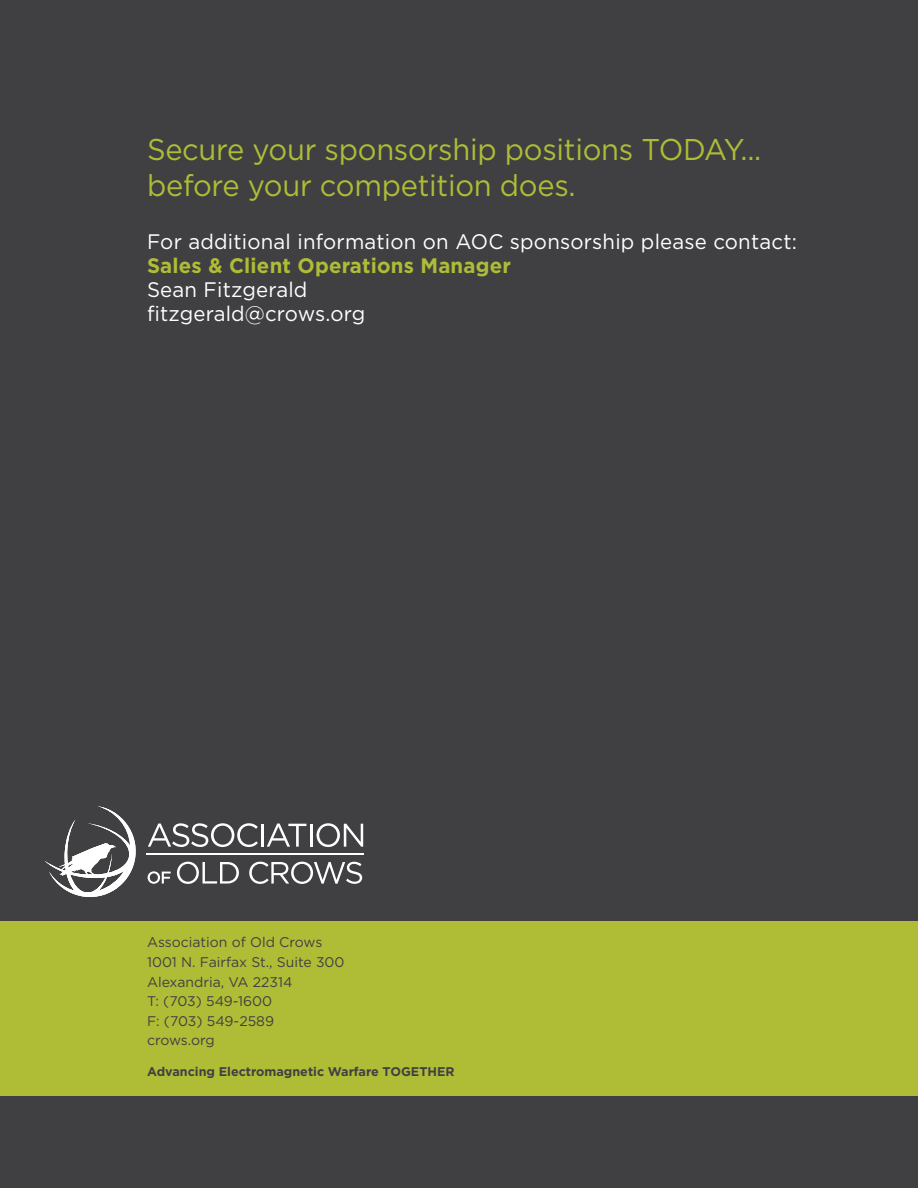
<style>
.page{position:relative;width:918px;height:1188px;background:#404042}
.page>*{position:absolute;margin:0;border:0;box-sizing:border-box;transform-origin:0 0}
.t1{font:30px/36px "Gotham";letter-spacing:-.01em;color:#afbc36}
.t2{font:21px/24px "Gotham";letter-spacing:.01em;color:#fff}
.t3{font:700 21px "Gotham";letter-spacing:.01em;color:#afbc36}
.t4{font:13.95px/19.5px "Gotham";color:#404042}
.t5{font:700 12.6px "Gotham";color:#404042}
</style>
<div class="page">
<div style="left:0;top:921px;width:918px;height:175px;background:#afbc36"></div>
<svg style="left:148px;top:823px;width:110px;height:24px"></svg>
<hr style="left:261px;top:824px;width:3px;height:23px;background:#fff">
<svg style="left:267px;top:824px;width:39px;height:23px"></svg>
<hr style="left:310px;top:824px;width:2px;height:23px;background:#fff">
<svg style="left:317px;top:823px;width:46px;height:24px"></svg>
<svg style="left:148px;top:871px;width:23px;height:13px"></svg>
<svg style="left:177px;top:862px;width:62px;height:22px"></svg>
<svg style="left:249px;top:862px;width:113px;height:22px"></svg>
<hr style="left:147px;top:853px;width:217px;height:2px;background:#fff">
<svg style="left:45px;top:806px;width:91px;height:91px"></svg>
<h1 class="t1" style="left:147px;top:131px;width:616px">Secure your sponsorship positions TODAY... before your competition does.</h1>
<h2 class="t2" style="left:147px;top:229px;width:651px">For additional information on AOC sponsorship please contact:</h2>
<h2 class="t3" style="left:147px;top:251px;width:365px">Sales &amp; Client Operations Manager</h2>
<h2 class="t2" style="left:147px;top:277px;width:220px">Sean Fitzgerald fitzgerald@crows.org</h2>
<p class="t4" style="left:147px;top:932px;width:199px">Association of Old Crows<br>1001 N. Fairfax St., Suite 300<br>Alexandria, VA 22314<br>T: (703) 549-1600<br>F: (703) 549-2589 crows.org</p>
<p class="t5" style="left:147px;top:1063px;width:309px">Advancing Electromagnetic Warfare TOGETHER</p>
</div>
